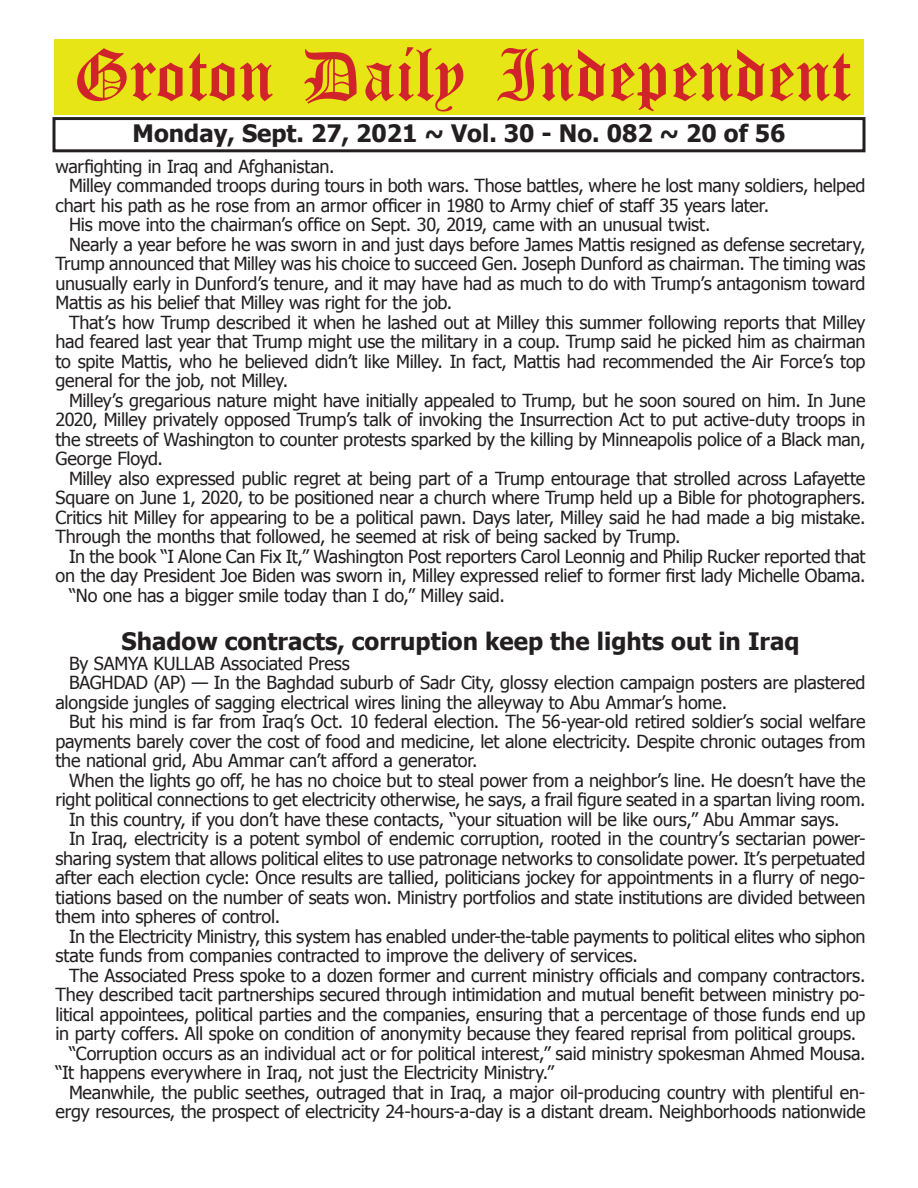
<style>
.page{position:relative;width:918px;height:1188px;background:#fff}
.page>*{position:absolute;margin:0;border:0;box-sizing:border-box;transform-origin:0 0}
.t1{font:54px "Old English Five";color:#d1232a}
.t2{font:700 24px "Tahoma";color:#231f20}
.t3{font:18px "Tahoma";letter-spacing:-.015em;color:#231f20}
</style>
<div class="page">
<div style="left:52px;top:117px;width:814px;height:35px;border:3px solid #231f20"></div>
<div style="left:54px;top:40px;width:810px;height:75px;background:#e7e515"></div>
<h1 class="t1" style="left:73px;top:50px;width:779px">Groton Daily Independent</h1>
<h2 class="t2" style="left:133px;top:116px;width:654px">Monday, Sept. 27, 2021 ~ Vol. 30 - No. 082 ~ 20 of 56</h2>
<p class="t3" style="left:56px;top:154px;width:281px">warfighting in Iraq and Afghanistan.</p>
<p class="t3" style="left:69px;top:174px;width:798px">Milley commanded troops during tours in both wars. Those battles, where he lost many soldiers, helped</p>
<p class="t3" style="left:56px;top:193px;width:715px">chart his path as he rose from an armor officer in 1980 to Army chief of staff 35 years later.</p>
<p class="t3" style="left:69px;top:213px;width:643px">His move into the chairman’s office on Sept. 30, 2019, came with an unusual twist.</p>
<p class="t3" style="left:69px;top:232px;width:798px">Nearly a year before he was sworn in and just days before James Mattis resigned as defense secretary,</p>
<p class="t3" style="left:56px;top:252px;width:812px">Trump announced that Milley was his choice to succeed Gen. Joseph Dunford as chairman. The timing was</p>
<p class="t3" style="left:56px;top:271px;width:812px">unusually early in Dunford’s tenure, and it may have had as much to do with Trump’s antagonism toward</p>
<p class="t3" style="left:56px;top:291px;width:398px">Mattis as his belief that Milley was right for the job.</p>
<p class="t3" style="left:69px;top:310px;width:798px">That’s how Trump described it when he lashed out at Milley this summer following reports that Milley</p>
<p class="t3" style="left:56px;top:330px;width:811px">had feared last year that Trump might use the military in a coup. Trump said he picked him as chairman</p>
<p class="t3" style="left:56px;top:349px;width:812px">to spite Mattis, who he believed didn’t like Milley. In fact, Mattis had recommended the Air Force’s top</p>
<p class="t3" style="left:56px;top:369px;width:234px">general for the job, not Milley.</p>
<p class="t3" style="left:69px;top:388px;width:798px">Milley’s gregarious nature might have initially appealed to Trump, but he soon soured on him. In June</p>
<p class="t3" style="left:56px;top:408px;width:811px">2020, Milley privately opposed Trump’s talk of invoking the Insurrection Act to put active-duty troops in</p>
<p class="t3" style="left:56px;top:427px;width:812px">the streets of Washington to counter protests sparked by the killing by Minneapolis police of a Black man,</p>
<p class="t3" style="left:56px;top:447px;width:109px">George Floyd.</p>
<p class="t3" style="left:69px;top:466px;width:798px">Milley also expressed public regret at being part of a Trump entourage that strolled across Lafayette</p>
<p class="t3" style="left:56px;top:486px;width:812px">Square on June 1, 2020, to be positioned near a church where Trump held up a Bible for photographers.</p>
<p class="t3" style="left:56px;top:505px;width:812px">Critics hit Milley for appearing to be a political pawn. Days later, Milley said he had made a big mistake.</p>
<p class="t3" style="left:56px;top:525px;width:627px">Through the months that followed, he seemed at risk of being sacked by Trump.</p>
<p class="t3" style="left:69px;top:544px;width:798px">In the book “I Alone Can Fix It,” Washington Post reporters Carol Leonnig and Philip Rucker reported that</p>
<p class="t3" style="left:56px;top:564px;width:811px">on the day President Joe Biden was sworn in, Milley expressed relief to former first lady Michelle Obama.</p>
<p class="t3" style="left:69px;top:583px;width:437px">“No one has a bigger smile today than I do,” Milley said.</p>
<h2 class="t2" style="left:122px;top:625px;width:679px">Shadow contracts, corruption keep the lights out in Iraq</h2>
<p class="t3" style="left:69px;top:651px;width:282px">By SAMYA KULLAB Associated Press</p>
<p class="t3" style="left:69px;top:671px;width:798px">BAGHDAD (AP) — In the Baghdad suburb of Sadr City, glossy election campaign posters are plastered</p>
<p class="t3" style="left:56px;top:690px;width:673px">alongside jungles of sagging electrical wires lining the alleyway to Abu Ammar’s home.</p>
<p class="t3" style="left:69px;top:710px;width:798px">But his mind is far from Iraq’s Oct. 10 federal election. The 56-year-old retired soldier’s social welfare</p>
<p class="t3" style="left:56px;top:729px;width:811px">payments barely cover the cost of food and medicine, let alone electricity. Despite chronic outages from</p>
<p class="t3" style="left:56px;top:749px;width:424px">the national grid, Abu Ammar can’t afford a generator.</p>
<p class="t3" style="left:69px;top:768px;width:798px">When the lights go off, he has no choice but to steal power from a neighbor’s line. He doesn’t have the</p>
<p class="t3" style="left:56px;top:788px;width:812px">right political connections to get electricity otherwise, he says, a frail figure seated in a spartan living room.</p>
<p class="t3" style="left:69px;top:807px;width:772px">In this country, if you don’t have these contacts, “your situation will be like ours,” Abu Ammar says.</p>
<p class="t3" style="left:69px;top:827px;width:798px">In Iraq, electricity is a potent symbol of endemic corruption, rooted in the country’s sectarian power-</p>
<p class="t3" style="left:56px;top:846px;width:811px">sharing system that allows political elites to use patronage networks to consolidate power. It’s perpetuated</p>
<p class="t3" style="left:56px;top:866px;width:812px">after each election cycle: Once results are tallied, politicians jockey for appointments in a flurry of nego-</p>
<p class="t3" style="left:56px;top:885px;width:811px">tiations based on the number of seats won. Ministry portfolios and state institutions are divided between</p>
<p class="t3" style="left:56px;top:905px;width:226px">them into spheres of control.</p>
<p class="t3" style="left:69px;top:924px;width:798px">In the Electricity Ministry, this system has enabled under-the-table payments to political elites who siphon</p>
<p class="t3" style="left:56px;top:944px;width:584px">state funds from companies contracted to improve the delivery of services.</p>
<p class="t3" style="left:69px;top:963px;width:798px">The Associated Press spoke to a dozen former and current ministry officials and company contractors.</p>
<p class="t3" style="left:56px;top:983px;width:812px">They described tacit partnerships secured through intimidation and mutual benefit between ministry po-</p>
<p class="t3" style="left:56px;top:1002px;width:811px">litical appointees, political parties and the companies, ensuring that a percentage of those funds end up</p>
<p class="t3" style="left:56px;top:1022px;width:802px">in party coffers. All spoke on condition of anonymity because they feared reprisal from political groups.</p>
<p class="t3" style="left:69px;top:1041px;width:798px">“Corruption occurs as an individual act or for political interest,” said ministry spokesman Ahmed Mousa.</p>
<p class="t3" style="left:56px;top:1061px;width:500px">“It happens everywhere in Iraq, not just the Electricity Ministry.”</p>
<p class="t3" style="left:69px;top:1080px;width:798px">Meanwhile, the public seethes, outraged that in Iraq, a major oil-producing country with plentiful en-</p>
<p class="t3" style="left:56px;top:1100px;width:812px">ergy resources, the prospect of electricity 24-hours-a-day is a distant dream. Neighborhoods nationwide</p>
</div>
